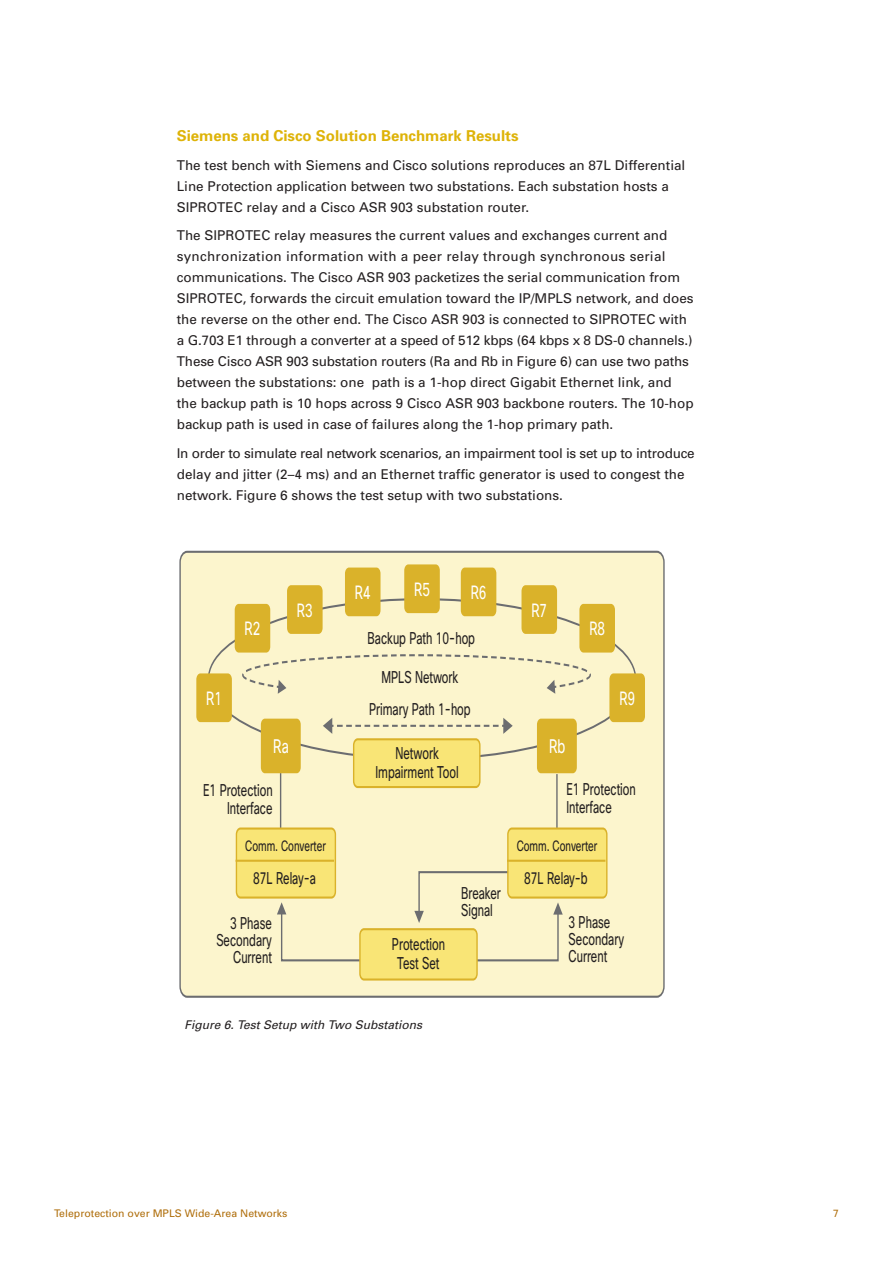
<style>
.page{position:relative;width:893px;height:1263px;background:#fff}
.page>*{position:absolute;margin:0;border:0;box-sizing:border-box;transform-origin:0 0}
.t1{font:19.05px "Cisco Sans";color:#fff;scale:.67 1}
.t2{font:18.75px "Cisco Sans";color:#fff;scale:.67 1}
.t3{font:16.65px/16.6px "Cisco Sans";color:#231f20;text-align:center;scale:.67 1}
.t4{font:700 15px "Univers";color:#deb308}
.t5{font:14.55px "Cisco Sans";color:#231f20;scale:.67 1}
.t6{font:13.5px/21px "Univers";color:#231f20}
.t7{font:italic 12px "Univers";color:#231f20}
.t8{font:10.5px "Univers";color:#af6e0b}
</style>
<div class="page">
<svg style="left:179px;top:551px;width:486px;height:447px;background:#f1ebc6"></svg>
<svg style="left:279px;top:900px;width:80px;height:62px;background:#f4edc7"></svg>
<div style="left:207px;top:789px;width:430px;height:111px;background:#fcf5cd"></div>
<svg style="left:196px;top:564px;width:449px;height:225px;background:#f2e4a5"></svg>
<svg style="left:359px;top:826px;width:249px;height:155px;background:#f8ecab"></svg>
<hr style="left:507px;top:860px;width:98px;height:1px;background:#dab22a">
<svg style="left:235px;top:826px;width:102px;height:88px;background:#f6e381"></svg>
<hr style="left:236px;top:860px;width:98px;height:1px;background:#dab22a">
<p class="t4" style="left:177px;top:126px;width:343px">Siemens and Cisco Solution Benchmark Results</p>
<p class="t6" style="left:177px;top:154px;width:510px">The test bench with Siemens and Cisco solutions reproduces an 87L Differential<br>Line Protection application between two substations. Each substation hosts a<br>SIPROTEC relay and a Cisco ASR 903 substation router.</p>
<p class="t6" style="left:177px;top:225px;width:518px">The SIPROTEC relay measures the current values and exchanges current and synchronization information with a peer relay through synchronous serial communications. The Cisco ASR 903 packetizes the serial communication from SIPROTEC, forwards the circuit emulation toward the IP/MPLS network, and does the reverse on the other end. The Cisco ASR 903 is connected to SIPROTEC with a G.703 E1 through a converter at a speed of 512 kbps (64 kbps x 8 DS-0 channels.)<br>These Cisco ASR 903 substation routers (Ra and Rb in Figure 6) can use two paths between the substations: one path is a 1-hop direct Gigabit Ethernet link, and the backup path is 10 hops across 9 Cisco ASR 903 backbone routers. The 10-hop backup path is used in case of failures along the 1-hop primary path.</p>
<p class="t6" style="left:177px;top:442px;width:519px">In order to simulate real network scenarios, an impairment tool is set up to introduce delay and jitter (2–4 ms) and an Ethernet traffic generator is used to congest the network. Figure 6 shows the test setup with two substations.</p>
<h2 class="t2" style="left:297px;top:598px;width:25px">R3</h2>
<h2 class="t2" style="left:414px;top:577px;width:25px">R5</h2>
<h2 class="t2" style="left:355px;top:580px;width:25px">R4</h2>
<h2 class="t2" style="left:471px;top:580px;width:25px">R6</h2>
<h2 class="t2" style="left:531px;top:598px;width:25px">R7</h2>
<h2 class="t2" style="left:245px;top:617px;width:25px">R2</h2>
<h2 class="t2" style="left:589px;top:617px;width:25px">R8</h2>
<p class="t3" style="left:368px;top:630px;width:162px">Backup Path 10-hop</p>
<p class="t3" style="left:369px;top:662px;width:153px;line-height:31.2px">MPLS Network<br>Primary Path 1-hop</p>
<p class="t3" style="left:375px;top:744px;width:126px;line-height:18.8px">Network<br>Impairment Tool</p>
<h2 class="t2" style="left:206px;top:686px;width:25px">R1</h2>
<h2 class="t2" style="left:619px;top:686px;width:25px">R9</h2>
<h1 class="t1" style="left:273px;top:734px;width:25px">Ra</h1>
<h1 class="t1" style="left:549px;top:734px;width:26px">Rb</h1>
<p class="t3" style="left:566px;top:779px;width:105px;line-height:18.8px;text-align:left">E1 Protection<br>Interface</p>
<p class="t3" style="left:203px;top:780px;width:105px;line-height:18.8px;text-align:right">E1 Protection<br>Interface</p>
<p class="t5" style="left:245px;top:837px;width:122px">Comm. Converter</p>
<p class="t3" style="left:253px;top:870px;width:95px">87L Relay-a</p>
<p class="t5" style="left:517px;top:837px;width:122px">Comm. Converter</p>
<p class="t3" style="left:524px;top:870px;width:96px">87L Relay-b</p>
<p class="t3" style="left:461px;top:885px;width:61px;text-align:left">Breaker<br>Signal</p>
<p class="t3" style="left:216px;top:915px;width:85px;text-align:right">3 Phase<br>Secondary<br>Current</p>
<p class="t3" style="left:569px;top:914px;width:84px;text-align:left">3 Phase<br>Secondary<br>Current</p>
<p class="t3" style="left:392px;top:935px;width:81px;line-height:18.8px">Protection<br>Test Set</p>
<p class="t7" style="left:184px;top:1017px;width:239px">Figure 6. Test Setup with Two Substations</p>
<p class="t8" style="left:54px;top:1207px;width:235px">Teleprotection over MPLS Wide-Area Networks</p>
<p class="t8" style="left:833px;top:1207px;width:7px">7</p>
</div>
